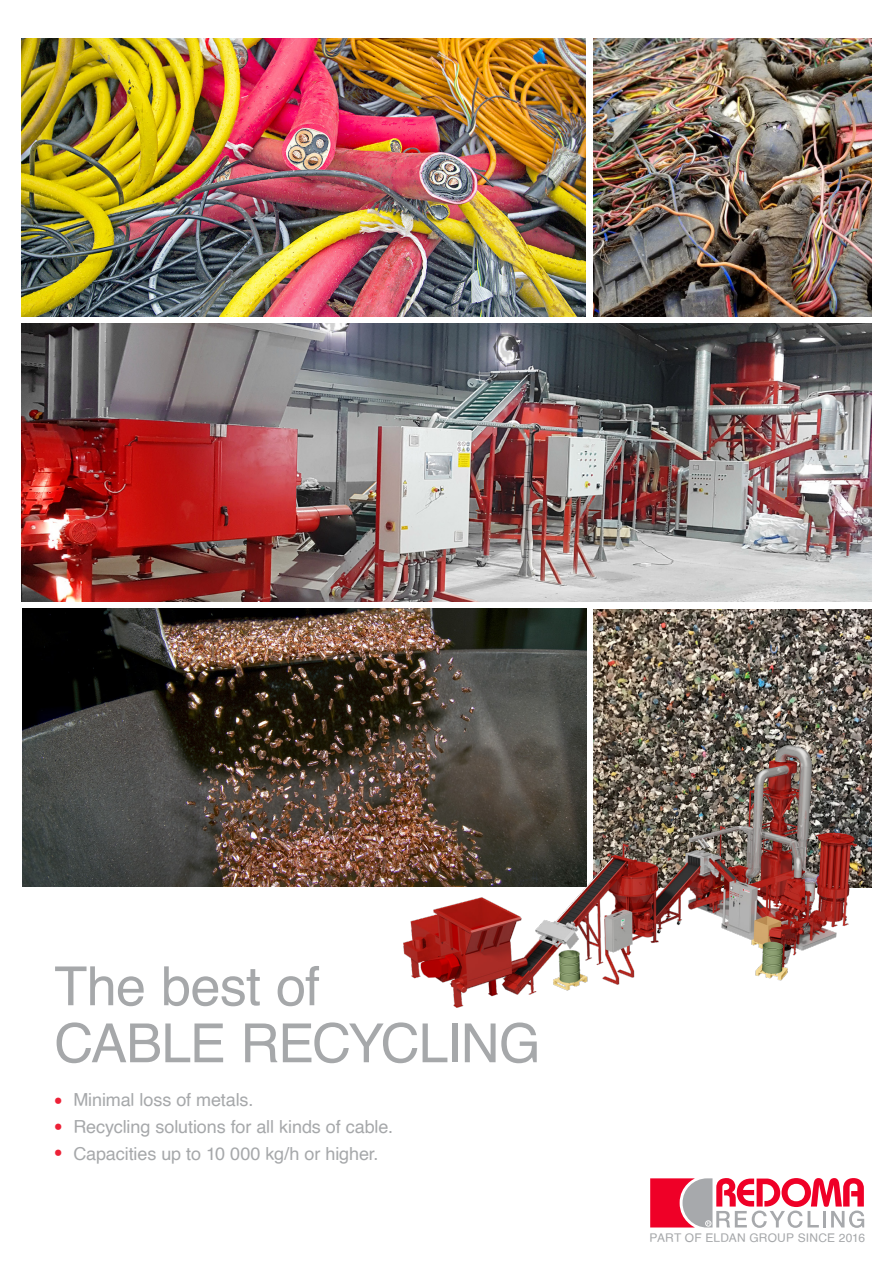
<style>
.page{position:relative;width:893px;height:1263px;background:#fff}
.page>*{position:absolute;margin:0;border:0;box-sizing:border-box;transform-origin:0 0}
.rubrik{font:54px "Helvetica";letter-spacing:-.02em;color:#a6a8aa}
.Text_-_blue{font:28.5px "Helvetica";color:#ed2137}
.Bullet{font:18px "Helvetica";letter-spacing:-.005em;color:#a6a8aa}
.Bullet-2{font:12px "Helvetica";letter-spacing:.015em;color:#a6a8aa}
</style>
<div class="page">
<img style="left:593px;top:38px;width:279px;height:278px">
<img style="left:21px;top:38px;width:564px;height:278px">
<img style="left:594px;top:609px;width:278px;height:279px">
<img style="left:21px;top:323px;width:851px;height:278px">
<img style="left:22px;top:609px;width:565px;height:278px">
<svg style="left:650px;top:1178px;width:214px;height:50px"></svg>
<img style="left:404px;top:746px;width:453px;height:261px">
<p class="rubrik" style="left:54px;top:945px;width:267px">The best of</p>
<p class="rubrik" style="left:54px;top:1002px;width:488px">CABLE RECYCLING</p>
<p class="Bullet" style="left:73px;top:1085px;width:182px">Minimal loss of metals.</p>
<p class="Bullet" style="left:73px;top:1112px;width:321px">Recycling solutions for all kinds of cable.</p>
<p class="Bullet" style="left:73px;top:1139px;width:307px">Capacities up to 10 000 kg/h or higher.</p>
<p class="Text_-_blue" style="left:53px;top:1079px;width:11px">•</p>
<p class="Text_-_blue" style="left:53px;top:1131px;width:11px">•</p>
<p class="Bullet-2" style="left:650px;top:1229px;width:217px">PART OF ELDAN GROUP SINCE 2016</p>
</div>
